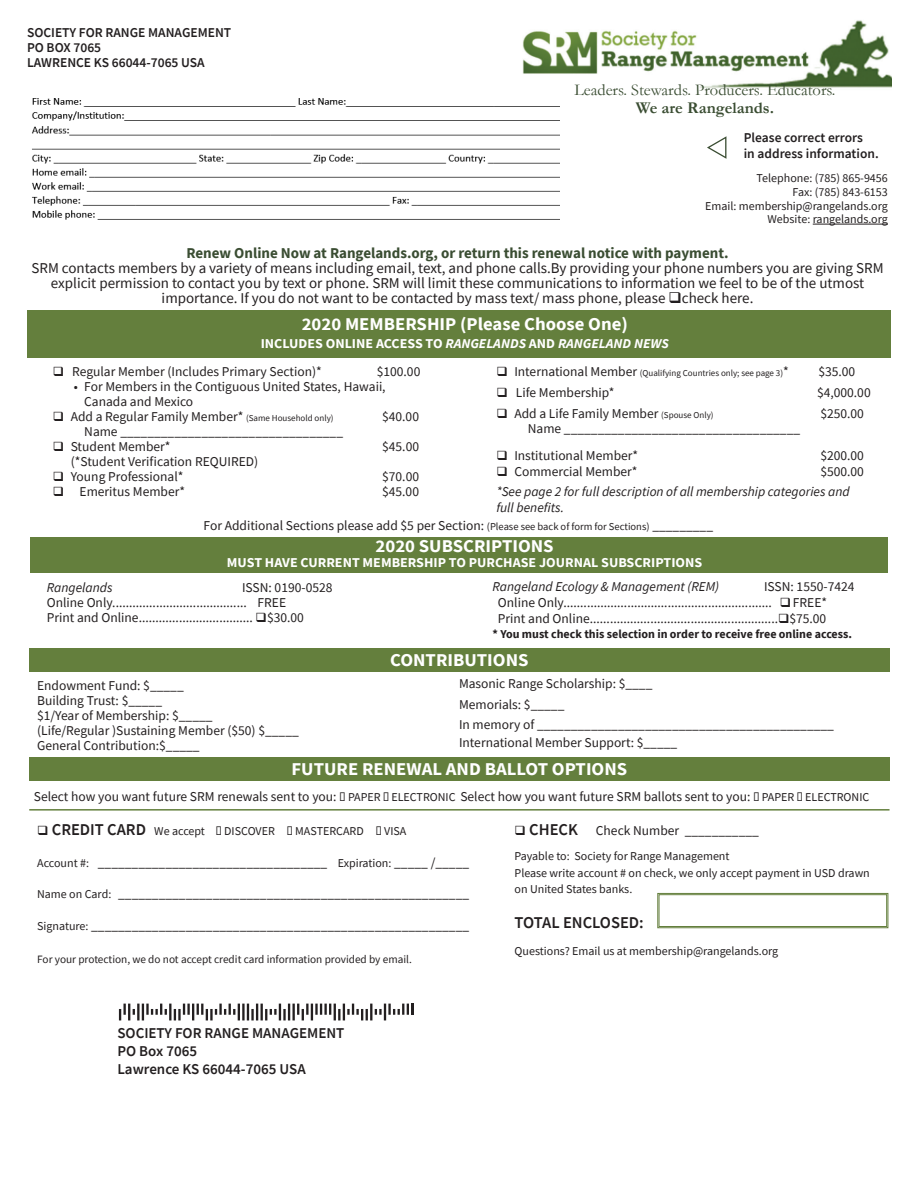
<style>
.page{position:relative;width:918px;height:1188px;background:#fff}
.page>*{position:absolute;margin:0;border:0;box-sizing:border-box;transform-origin:0 0}
.t1{font:700 18px "Source Sans Pro";color:#fff;scale:1.04 1}
.t2{font:16.5px "Garamond";color:#3a4d32}
.t3{font:700 16.5px "Garamond";color:#3a4d32}
.t4{font:600 16.5px "Source Sans Pro";color:#231f20}
.t5{font:15px/15px "Source Sans Pro";color:#231f20;text-align:center}
.t6{font:700 15px "Source Sans Pro";color:#3a4d32}
.t7{font:600 15px "Source Sans Pro";color:#231f20}
.t8{font:13.5px/15px "Source Sans Pro";color:#231f20}
.t9{font:italic 13.5px/16.2px "Source Sans Pro";color:#231f20}
.t10{font:700 13.5px "Source Sans Pro";color:#fff;scale:1.04 1}
.t11{font:600 13.5px "Source Sans Pro";color:#231f20}
.t12{font:12px/13.6px "Source Sans Pro";color:#231f20;text-align:right}
.t13{font:700 12px "Source Sans Pro";color:#231f20}
.t14{font:11.25px "Source Sans Pro";color:#231f20}
.t15{font:9px "Source Sans Pro";color:#231f20}
.s1{font-style:italic}
.s2{font-size:13.5px}
.s3{font-size:9px}
.s4{font-size:10.5px}
.s5{font-size:12px}
.s6{font-weight:600;font-size:16.5px}
</style>
<div class="page">
<div style="left:29px;top:648px;width:861px;height:24px;background:#647f3d"></div>
<div style="left:29px;top:758px;width:861px;height:23px;background:#647f3d"></div>
<div style="left:31px;top:537px;width:857px;height:35px;background:#647f3d"></div>
<hr style="left:813px;top:224px;width:75px;height:1px;background:#231f20">
<svg style="left:707px;top:136px;width:19px;height:23px"></svg>
<img style="left:522px;top:20px;width:370px;height:68px">
<div style="left:28px;top:311px;width:863px;height:47px;background:#647f3d"></div>
<svg style="left:658px;top:893px;width:230px;height:35px"></svg>
<div style="left:659px;top:895px;width:228px;height:32px;border:1px solid #647f3d"></div>
<hr style="left:292px;top:1004px;width:3px;height:16px;background:#231f20">
<hr style="left:242px;top:1004px;width:3px;height:16px;background:#231f20">
<hr style="left:137px;top:1004px;width:3px;height:16px;background:#231f20">
<svg style="left:247px;top:1004px;width:43px;height:16px"></svg>
<svg style="left:142px;top:1004px;width:98px;height:16px"></svg>
<svg style="left:119px;top:1004px;width:16px;height:16px"></svg>
<svg style="left:297px;top:1004px;width:117px;height:16px"></svg>
<hr style="left:29px;top:809px;width:861px;height:2px;background:#647f3d">
<img style="left:32px;top:98px;width:528px;height:122px">
<p class="t11" style="left:27px;top:24px;width:206px">SOCIETY FOR RANGE MANAGEMENT</p>
<p class="t11" style="left:27px;top:39px;width:76px">PO BOX 7065</p>
<p class="t11" style="left:27px;top:54px;width:179px">LAWRENCE KS 66044-7065 USA</p>
<p class="t2" style="left:574px;top:79px;width:263px">Leaders. Stewards. Producers. Educators.</p>
<p class="t3" style="left:636px;top:97px;width:140px">We are Rangelands.</p>
<p class="t11" style="left:744px;top:128px;width:121px">Please correct errors</p>
<p class="t11" style="left:744px;top:145px;width:136px">in address information.</p>
<p class="t12" style="left:757px;top:171px;width:133px">Telephone: (785) 865-9456</p>
<p class="t12" style="left:793px;top:185px;width:97px">Fax: (785) 843-6153</p>
<p class="t12" style="left:705px;top:199px;width:184px">Email: membership@rangelands.org<br>Website: rangelands.org</p>
<p class="t6" style="left:187px;top:243px;width:544px">Renew Online Now at Rangelands.org, or return this renewal notice with payment.</p>
<p class="t5" style="left:32px;top:260px;width:854px">SRM contacts members by a variety of means including email, text, and phone calls.By providing your phone numbers you are giving SRM explicit permission to contact you by text or phone. SRM will limit these communications to information we feel to be of the utmost importance. If you do not want to be contacted by mass text/ mass phone, please ❑check here.</p>
<p class="t1" style="left:302px;top:312px;width:315px">2020 MEMBERSHIP (Please Choose One)</p>
<p class="t10" style="left:261px;top:335px;width:394px">INCLUDES ONLINE ACCESS TO <span class="s1">RANGELANDS</span> AND <span class="s1">RANGELAND NEWS</span></p>
<p class="t15" style="left:496px;top:368px;width:294px">❑ <span class="s2">International Member</span> (Qualifying Countries only; see page 3)<span class="s2">*</span></p>
<p class="t8" style="left:818px;top:364px;width:38px">$35.00</p>
<p class="t8" style="left:496px;top:385px;width:120px">❑ Life Membership*</p>
<p class="t8" style="left:817px;top:385px;width:55px">$4,000.00</p>
<p class="t8" style="left:496px;top:406px;width:219px">❑ Add a Life Family Member <span class="s3">(Spouse Only)</span></p>
<p class="t8" style="left:820px;top:406px;width:45px">$250.00</p>
<p class="t8" style="left:528px;top:421px;width:274px">Name ___________________________________</p>
<p class="t8" style="left:496px;top:448px;width:143px">❑ Institutional Member*</p>
<p class="t8" style="left:820px;top:448px;width:45px">$200.00</p>
<p class="t8" style="left:496px;top:464px;width:143px">❑ Commercial Member*</p>
<p class="t8" style="left:820px;top:464px;width:45px">$500.00</p>
<p class="t9" style="left:496px;top:483px;width:355px">*See page 2 for full description of all membership categories and full benefits.</p>
<p class="t8" style="left:53px;top:364px;width:271px">❑ Regular Member (Includes Primary Section)*</p>
<p class="t8" style="left:377px;top:364px;width:45px">$100.00</p>
<p class="t8" style="left:84px;top:379px;width:303px;text-indent:-10px">• For Members in the Contiguous United States, Hawaii,<br>Canada and Mexico</p>
<p class="t8" style="left:53px;top:409px;width:282px">❑ Add a Regular Family Member* <span class="s3">(Same Household only)</span></p>
<p class="t8" style="left:382px;top:409px;width:38px">$40.00</p>
<p class="t8" style="left:84px;top:424px;width:260px">Name _________________________________</p>
<p class="t8" style="left:53px;top:439px;width:119px">❑ Student Member*</p>
<p class="t8" style="left:382px;top:439px;width:38px">$45.00</p>
<p class="t8" style="left:71px;top:454px;width:189px">(*Student Verification REQUIRED)</p>
<p class="t8" style="left:53px;top:469px;width:132px">❑ Young Professional*</p>
<p class="t8" style="left:382px;top:469px;width:38px">$70.00</p>
<p class="t8" style="left:53px;top:484px;width:134px">❑ Emeritus Member*</p>
<p class="t8" style="left:382px;top:484px;width:38px">$45.00</p>
<p class="t8" style="left:204px;top:518px;width:511px">For Additional Sections please add $5 per Section: <span class="s4">(Please see back of form for Sections)</span> _________</p>
<p class="t1" style="left:376px;top:534px;width:173px">2020 SUBSCRIPTIONS</p>
<p class="t10" style="left:227px;top:553px;width:459px">MUST HAVE CURRENT MEMBERSHIP TO PURCHASE JOURNAL SUBSCRIPTIONS</p>
<p class="t9" style="left:47px;top:580px;width:67px">Rangelands</p>
<p class="t8" style="left:242px;top:580px;width:92px">ISSN: 0190-0528</p>
<p class="t8" style="left:47px;top:595px;width:259px">Online Only........................................ FREE<br>Print and Online.................................. ❑$30.00</p>
<p class="t8" style="left:37px;top:678px;width:148px">Endowment Fund: $_____</p>
<p class="t8" style="left:37px;top:693px;width:177px">Building Trust: $_____<br>$1/Year of Membership: $_____</p>
<p class="t8" style="left:37px;top:723px;width:263px">(Life/Regular )Sustaining Member ($50) $_____</p>
<p class="t8" style="left:37px;top:738px;width:164px">General Contribution:$_____</p>
<p class="t9" style="left:493px;top:578px;width:228px">Rangeland Ecology &amp; Management (REM)</p>
<p class="t8" style="left:764px;top:579px;width:92px">ISSN: 1550-7424</p>
<p class="t8" style="left:498px;top:595px;width:331px">Online Only.............................................................. ❑ FREE*</p>
<p class="t8" style="left:498px;top:611px;width:330px">Print and Online........................................................❑$75.00</p>
<p class="t13" style="left:493px;top:626px;width:361px">* You must check this selection in order to receive free online access.</p>
<p class="t1" style="left:390px;top:647px;width:135px">CONTRIBUTIONS</p>
<p class="t8" style="left:459px;top:676px;width:195px">Masonic Range Scholarship: $____</p>
<p class="t8" style="left:459px;top:695px;width:377px;line-height:19.5px">Memorials: $_____<br>In memory of ____________________________________________</p>
<p class="t8" style="left:459px;top:735px;width:220px">International Member Support: $_____</p>
<p class="t1" style="left:291px;top:757px;width:324px">FUTURE RENEWAL AND BALLOT OPTIONS</p>
<p class="t8" style="left:34px;top:788px;width:837px">Select how you want future SRM renewals sent to you: ❏ <span class="s5">PAPER</span> ❏ <span class="s5">ELECTRONIC</span> Select how you want future SRM ballots sent to you: ❏ <span class="s5">PAPER</span> ❏ <span class="s5">ELECTRONIC</span></p>
<p class="t12" style="left:37px;top:824px;width:371px">❑ <span class="s6">CREDIT CARD</span> We accept ❏ DISCOVER ❏ MASTERCARD ❏ VISA</p>
<p class="t8" style="left:37px;top:855px;width:433px"><span class="s5">Account #:</span> __________________________________ <span class="s5">Expiration:</span> _____ /_____</p>
<p class="t8" style="left:37px;top:886px;width:433px"><span class="s5">Name on Card:</span> ____________________________________________________</p>
<p class="t8" style="left:37px;top:918px;width:433px"><span class="s5">Signature:</span> ________________________________________________________</p>
<p class="t14" style="left:37px;top:953px;width:376px">For your protection, we do not accept credit card information provided by email.</p>
<p class="t7" style="left:117px;top:1023px;width:229px">SOCIETY FOR RANGE MANAGEMENT</p>
<p class="t7" style="left:117px;top:1041px;width:81px">PO Box 7065</p>
<p class="t7" style="left:117px;top:1059px;width:190px">Lawrence KS 66044-7065 USA</p>
<p class="t8" style="left:515px;top:823px;width:246px">❑ <span class="s6">CHECK</span> Check Number ___________</p>
<p class="t12" style="left:515px;top:849px;width:217px">Payable to: Society for Range Management</p>
<p class="t12" style="left:515px;top:865px;width:357px;line-height:16.5px;text-align:left">Please write account # on check, we only accept payment in USD drawn on United States banks.</p>
<p class="t4" style="left:515px;top:912px;width:131px">TOTAL ENCLOSED:</p>
<p class="t12" style="left:515px;top:944px;width:265px">Questions? Email us at membership@rangelands.org</p>
</div>
